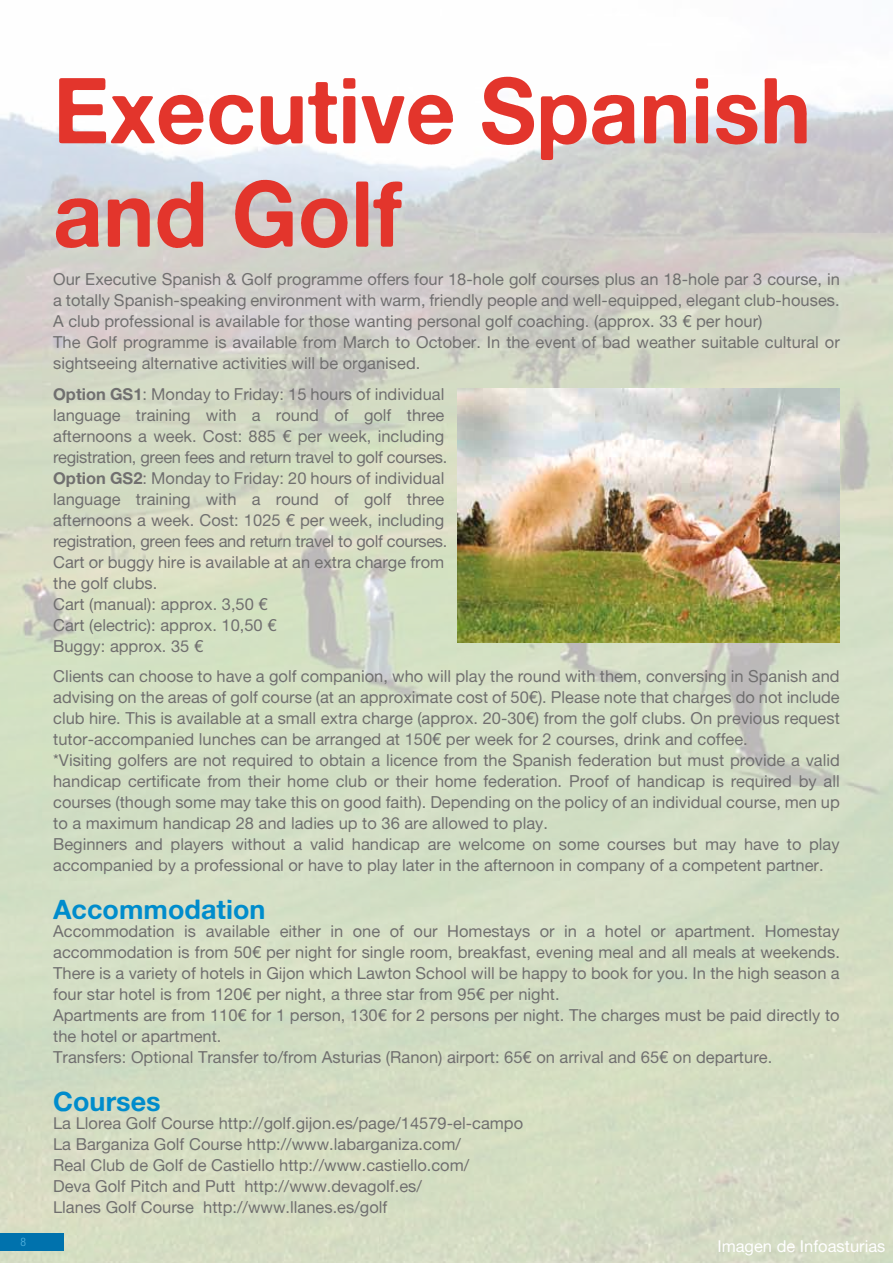
<style>
.page{position:relative;width:893px;height:1263px;background:#fff}
.page>*{position:absolute;margin:0;border:0;box-sizing:border-box;transform-origin:0 0}
.t1{font:91.5px/103.4px "Alte Haas Grotesk Bold";color:#e3352c;scale:.95 1}
.t2{font:27px "Alte Haas Grotesk Bold";color:#008ccc}
.t3{font:16.5px/21px "Alte Haas Grotesk";color:#706f6f}
.t4{font:16.5px "Alte Haas Grotesk";color:#fff}
.t5{font:300 condensed 11.7px "Helvetica Neue";color:#57b5e0}
.s1{font-family:"Alte Haas Grotesk Bold"}
</style>
<div class="page">
<img style="left:0;top:103px;width:893px;height:1160px">
<div style="left:0;top:1233px;width:64px;height:17px;background:#0072ad"></div>
<img style="left:457px;top:388px;width:383px;height:254px">
<p class="t5" style="left:21px;top:1235px;width:7px">8</p>
<h1 class="t1" style="left:53px;top:57px;width:800px">Executive Spanish and Golf</h1>
<p class="t3" style="left:53px;top:268px;width:788px">Our Executive Spanish &amp; Golf programme offers four 18-hole golf courses plus an 18-hole par 3 course, in a totally Spanish-speaking environment with warm, friendly people and well-equipped, elegant club-houses.<br>A club professional is available for those wanting personal golf coaching. (approx. 33 € per hour)<br>The Golf programme is available from March to October. In the event of bad weather suitable cultural or sightseeing alternative activities will be organised.</p>
<p class="t3" style="left:53px;top:383px;width:396px"><span class="s1">Option GS1</span>: Monday to Friday: 15 hours of individual language training with a round of golf three afternoons a week. Cost: 885 € per week, including registration, green fees and return travel to golf courses.<br><span class="s1">Option GS2</span>: Monday to Friday: 20 hours of individual language training with a round of golf three afternoons a week. Cost: 1025 € per week, including registration, green fees and return travel to golf courses.<br>Cart or buggy hire is available at an extra charge from the golf clubs.<br>Cart (manual): approx. 3,50 €<br>Cart (electric): approx. 10,50 €<br>Buggy: approx. 35 €</p>
<p class="t3" style="left:53px;top:666px;width:788px">Clients can choose to have a golf companion, who will play the round with them, conversing in Spanish and advising on the areas of golf course (at an approximate cost of 50€). Please note that charges do not include club hire. This is available at a small extra charge (approx. 20-30€) from the golf clubs. On previous request tutor-accompanied lunches can be arranged at 150€ per week for 2 courses, drink and coffee.<br>*Visiting golfers are not required to obtain a licence from the Spanish federation but must provide a valid handicap certificate from their home club or their home federation. Proof of handicap is required by all courses (though some may take this on good faith). Depending on the policy of an individual course, men up to a maximum handicap 28 and ladies up to 36 are allowed to play.<br>Beginners and players without a valid handicap are welcome on some courses but may have to play accompanied by a professional or have to play later in the afternoon in company of a competent partner.</p>
<h2 class="t2" style="left:53px;top:892px;width:214px">Accommodation</h2>
<p class="t3" style="left:53px;top:921px;width:788px">Accommodation is available either in one of our Homestays or in a hotel or apartment. Homestay accommodation is from 50€ per night for single room, breakfast, evening meal and all meals at weekends.<br>There is a variety of hotels in Gijon which Lawton School will be happy to book for you. In the high season a four star hotel is from 120€ per night, a three star from 95€ per night.<br>Apartments are from 110€ for 1 person, 130€ for 2 persons per night. The charges must be paid directly to the hotel or apartment.<br>Transfers: Optional Transfer to/from Asturias (Ranon) airport: 65€ on arrival and 65€ on departure.</p>
<h2 class="t2" style="left:53px;top:1084px;width:109px">Courses</h2>
<p class="t3" style="left:53px;top:1113px;width:472px">La Llorea Golf Course http://golf.gijon.es/page/14579-el-campo La Barganiza Golf Course http://www.labarganiza.com/<br>Real Club de Golf de Castiello http://www.castiello.com/<br>Deva Golf Pitch and Putt http://www.devagolf.es/<br>Llanes Golf Course http://www.llanes.es/golf</p>
<p class="t4" style="left:717px;top:1236px;width:170px">Imagen de Infoasturias</p>
</div>
